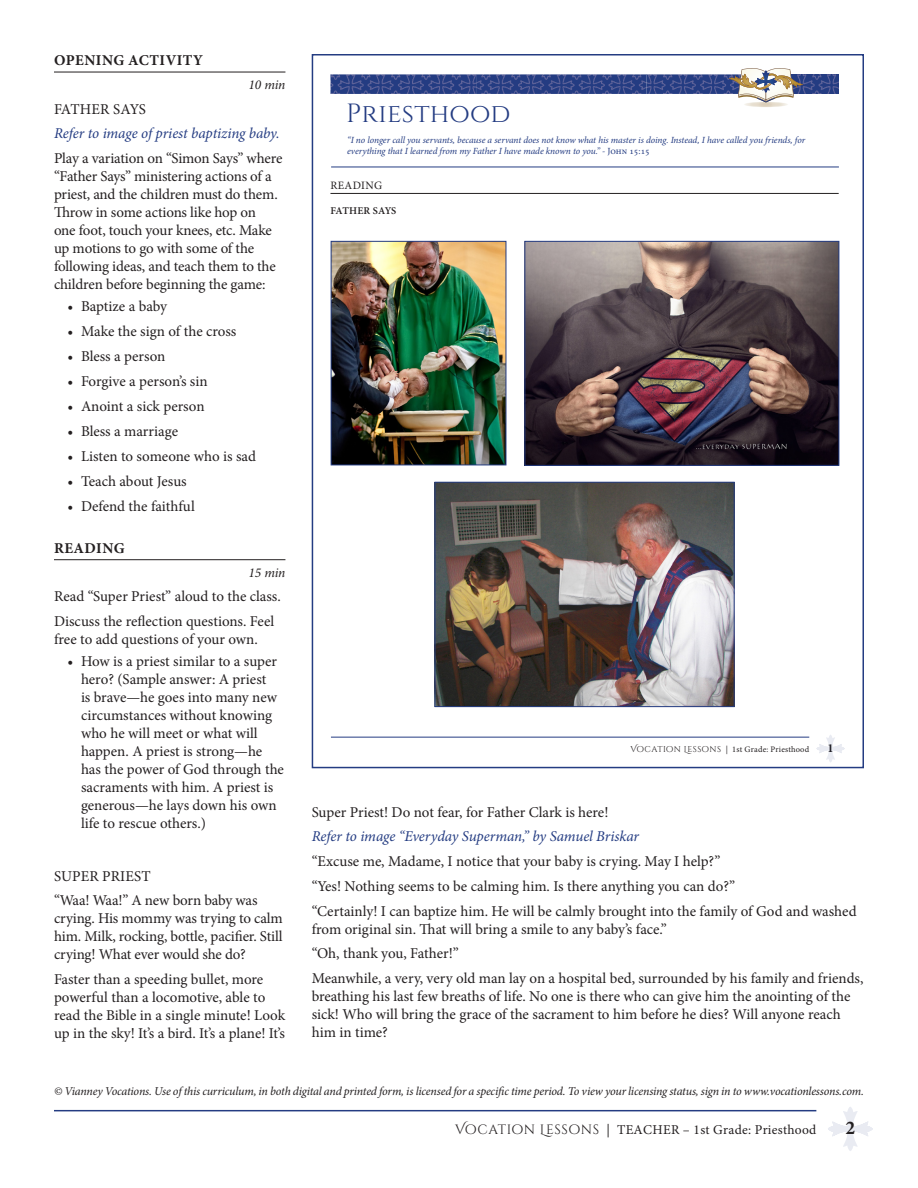
<style>
.page{position:relative;width:918px;height:1188px;background:#fff}
.page>*{position:absolute;margin:0;border:0;box-sizing:border-box;transform-origin:0 0}
.t1{font:26.4px "Cinzel";letter-spacing:.01em;color:#243c82}
.t2{font:700 19.5px "Minion Pro";color:#231f20}
.BODY_-_teacher{font:15px/18px "Minion Pro";letter-spacing:-.005em;color:#231f20}
.BODY_-_bullets{font:15px/18px "Minion Pro";color:#231f20}
.BODY_-_image_referen{font:italic 15px "Minion Pro";letter-spacing:-.01em;color:#243c82}
.SUBHEADS_with_rule{font:700 15px "Minion Pro";letter-spacing:.03em;color:#231f20}
.t3{font:13.5px "Minion Pro";letter-spacing:.02em;color:#231f20}
.TIMES{font:italic 13.5px "Minion Pro";letter-spacing:-.015em;color:#231f20}
.t4{font:700 12.3px "Minion Pro";color:#231f20}
.t5{font:italic 12px "Minion Pro";letter-spacing:-.02em;color:#231f20}
.t6{font:11.25px "Minion Pro";letter-spacing:.03em;color:#231f20}
.t7{font:600 10.35px "Minion Pro";letter-spacing:.005em;color:#231f20}
.t8{font:italic 9.45px/11.2px "Minion Pro";letter-spacing:-.005em;color:#243c82}
.t9{font:8.4px "Minion Pro";letter-spacing:.02em;color:#231f20}
.s1{font-style:normal}
.s2{font-family:"Cinzel Decorative"}
</style>
<div class="page">
<svg style="left:828px;top:1107px;width:45px;height:44px"></svg>
<hr style="left:54px;top:1110px;width:762px;height:1px;background:#243c82">
<img style="left:330px;top:74px;width:399px;height:20px">
<img style="left:803px;top:74px;width:36px;height:20px">
<hr style="left:331px;top:166px;width:508px;height:1px;background:#243c82">
<hr style="left:331px;top:737px;width:478px;height:1px;background:#243c82">
<svg style="left:816px;top:735px;width:29px;height:27px"></svg>
<svg style="left:729px;top:68px;width:74px;height:35px"></svg>
<hr style="left:330px;top:193px;width:509px;height:1px;background:#231f20">
<img style="left:526px;top:243px;width:311px;height:221px">
<div style="left:524px;top:241px;width:315px;height:225px;border:1px solid #243c82"></div>
<img style="left:333px;top:243px;width:171px;height:220px">
<div style="left:331px;top:241px;width:175px;height:224px;border:1px solid #243c82"></div>
<img style="left:437px;top:484px;width:296px;height:221px">
<div style="left:435px;top:482px;width:300px;height:225px;border:1px solid #243c82"></div>
<hr style="left:54px;top:72px;width:231px;height:1px;background:#231f20">
<hr style="left:54px;top:559px;width:231px;height:1px;background:#231f20">
<p class="SUBHEADS_with_rule" style="left:54px;top:50px;width:151px">OPENING ACTIVITY</p>
<p class="TIMES" style="left:248px;top:75px;width:39px">10 min</p>
<p class="BODY_-_teacher" style="left:54px;top:100px;width:93px">FATHER SAYS</p>
<p class="BODY_-_image_referen" style="left:54px;top:123px;width:227px">Refer to image of priest baptizing baby.</p>
<p class="BODY_-_teacher" style="left:54px;top:149px;width:230px">Play a variation on “Simon Says” where “Father Says” ministering actions of a priest, and the children must do them.<br>Throw in some actions like hop on<br>one foot, touch your knees, etc. Make up motions to go with some of the following ideas, and teach them to the children before beginning the game:</p>
<p class="BODY_-_bullets" style="left:68px;top:297px;width:101px">• Baptize a baby</p>
<p class="BODY_-_bullets" style="left:68px;top:322px;width:170px">• Make the sign of the cross</p>
<p class="BODY_-_bullets" style="left:68px;top:347px;width:99px">• Bless a person</p>
<p class="BODY_-_bullets" style="left:68px;top:372px;width:142px">• Forgive a person’s sin</p>
<p class="BODY_-_bullets" style="left:68px;top:397px;width:139px">• Anoint a sick person</p>
<p class="BODY_-_bullets" style="left:68px;top:422px;width:112px">• Bless a marriage</p>
<p class="BODY_-_bullets" style="left:68px;top:447px;width:190px">• Listen to someone who is sad</p>
<p class="BODY_-_bullets" style="left:68px;top:472px;width:121px">• Teach about Jesus</p>
<p class="BODY_-_bullets" style="left:68px;top:497px;width:129px">• Defend the faithful</p>
<p class="SUBHEADS_with_rule" style="left:54px;top:537px;width:72px">READING</p>
<p class="TIMES" style="left:248px;top:563px;width:39px">15 min</p>
<p class="BODY_-_teacher" style="left:54px;top:588px;width:228px">Read “Super Priest” aloud to the class.</p>
<p class="BODY_-_teacher" style="left:54px;top:612px;width:222px">Discuss the reflection questions. Feel free to add questions of your own.</p>
<p class="BODY_-_bullets" style="left:81px;top:652px;width:205px;text-indent:-14px">• How is a priest similar to a super hero? (Sample answer: A priest<br>is brave—he goes into many new circumstances without knowing who he will meet or what will happen. A priest is strong—he has the power of God through the sacraments with him. A priest is generous—he lays down his own life to rescue others.)</p>
<p class="BODY_-_teacher" style="left:54px;top:867px;width:98px">SUPER PRIEST</p>
<p class="BODY_-_teacher" style="left:54px;top:892px;width:230px">“Waa! Waa!” A new born baby was crying. His mommy was trying to calm him. Milk, rocking, bottle, pacifier. Still crying! What ever would she do?</p>
<p class="BODY_-_teacher" style="left:54px;top:970px;width:233px">Faster than a speeding bullet, more powerful than a locomotive, able to read the Bible in a single minute! Look up in the sky! It’s a bird. It’s a plane! It’s</p>
<p class="t1" style="left:346px;top:98px;width:166px">Priesthood</p>
<p class="t8" style="left:347px;top:134px;width:460px">“I no longer call you servants, because a servant does not know what his master is doing. Instead, I have called you friends, for everything that I learned from my Father I have made known to you.” - <span class="s1">John 15:15</span></p>
<p class="t6" style="left:331px;top:178px;width:53px">READING</p>
<p class="t7" style="left:331px;top:204px;width:67px">FATHER SAYS</p>
<p class="t9" style="left:631px;top:744px;width:180px"><span class="s2">Vocation Lessons</span> | 1st Grade: Priesthood</p>
<p class="t4" style="left:828px;top:739px;width:8px">1</p>
<p class="BODY_-_teacher" style="left:312px;top:803px;width:298px">Super Priest! Do not fear, for Father Clark is here!</p>
<p class="BODY_-_image_referen" style="left:312px;top:826px;width:329px">Refer to image “Everyday Superman,” by Samuel Briskar</p>
<p class="BODY_-_teacher" style="left:312px;top:852px;width:410px">“Excuse me, Madame, I notice that your baby is crying. May I help?”</p>
<p class="BODY_-_teacher" style="left:312px;top:877px;width:425px">“Yes! Nothing seems to be calming him. Is there anything you can do?”</p>
<p class="BODY_-_teacher" style="left:312px;top:902px;width:546px">“Certainly! I can baptize him. He will be calmly brought into the family of God and washed from original sin. That will bring a smile to any baby’s face.”</p>
<p class="BODY_-_teacher" style="left:312px;top:945px;width:149px">“Oh, thank you, Father!”</p>
<p class="BODY_-_teacher" style="left:312px;top:969px;width:553px">Meanwhile, a very, very old man lay on a hospital bed, surrounded by his family and friends, breathing his last few breaths of life. No one is there who can give him the anointing of the sick! Who will bring the grace of the sacrament to him before he dies? Will anyone reach him in time?</p>
<p class="t5" style="left:54px;top:1083px;width:811px">© Vianney Vocations. Use of this curriculum, in both digital and printed form, is licensed for a specific time period. To view your licensing status, sign in to www.vocationlessons.com.</p>
<p class="t3" style="left:455px;top:1121px;width:363px"><span class="s2">Vocation Lessons</span> | TEACHER – 1st Grade: Priesthood</p>
<h2 class="t2" style="left:845px;top:1115px;width:11px">2</h2>
</div>
